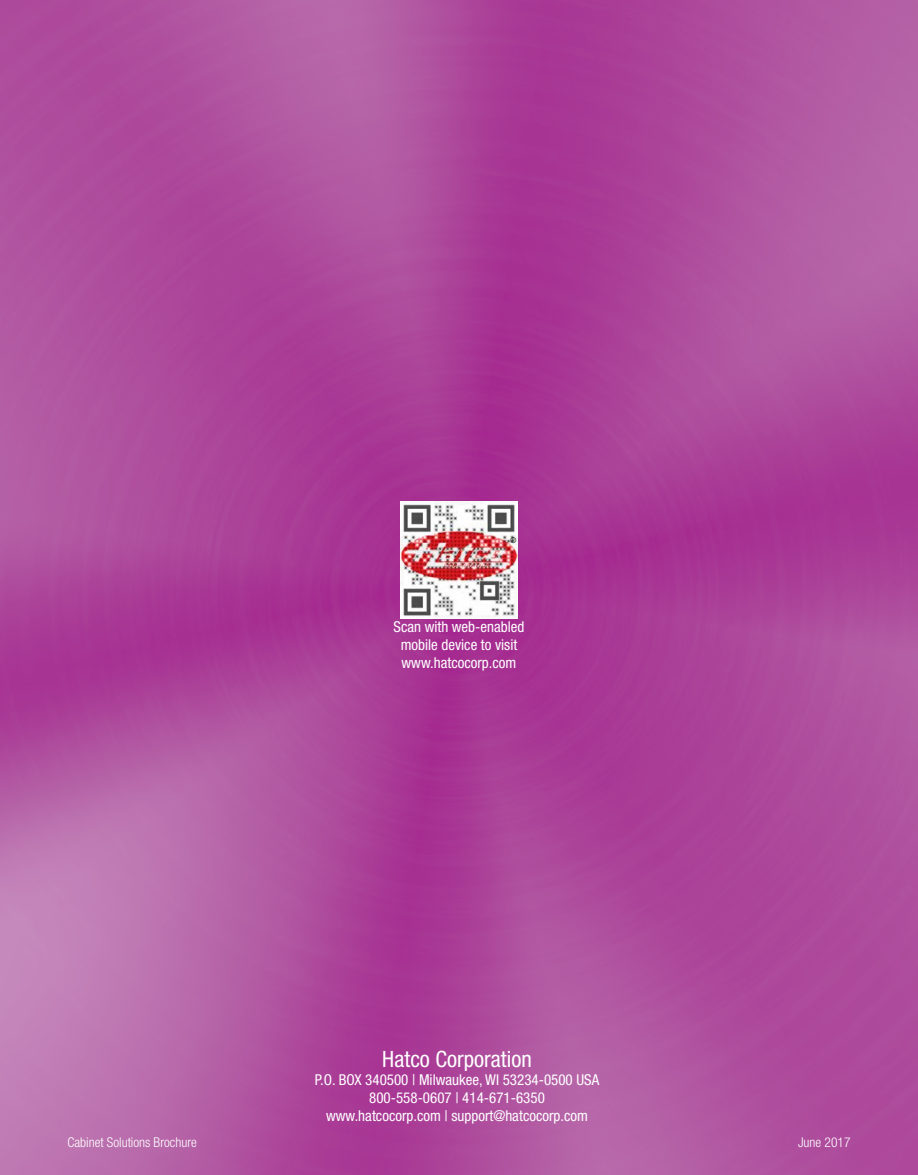
<style>
.page{position:relative;width:918px;height:1175px;background:#fff}
.page>*{position:absolute;margin:0;border:0;box-sizing:border-box;transform-origin:0 0}
.t1{font:condensed 22.5px "Helvetica Neue LT Std";color:#fff}
.t2{font:condensed 15px/18px "Helvetica Neue LT Std";color:#fff;text-align:center}
.t3{font:300 condensed 13.5px "Helvetica Neue LT Std";color:#fff}
</style>
<div class="page">
<img style="left:0;top:0;width:918px;height:1174px">
<img style="left:400px;top:501px;width:118px;height:117px">
<p class="t2" style="left:394px;top:617px;width:132px">Scan with web-enabled mobile device to visit www.hatcocorp.com</p>
<h1 class="t1" style="left:382px;top:1046px;width:151px">Hatco Corporation</h1>
<p class="t2" style="left:315px;top:1070px;width:286px">P.O. BOX 340500 | Milwaukee, WI 53234-0500 USA<br>800-558-0607 | 414-671-6350 www.hatcocorp.com | support@hatcocorp.com</p>
<p class="t3" style="left:68px;top:1134px;width:131px">Cabinet Solutions Brochure</p>
<p class="t3" style="left:798px;top:1134px;width:54px">June 2017</p>
</div>
